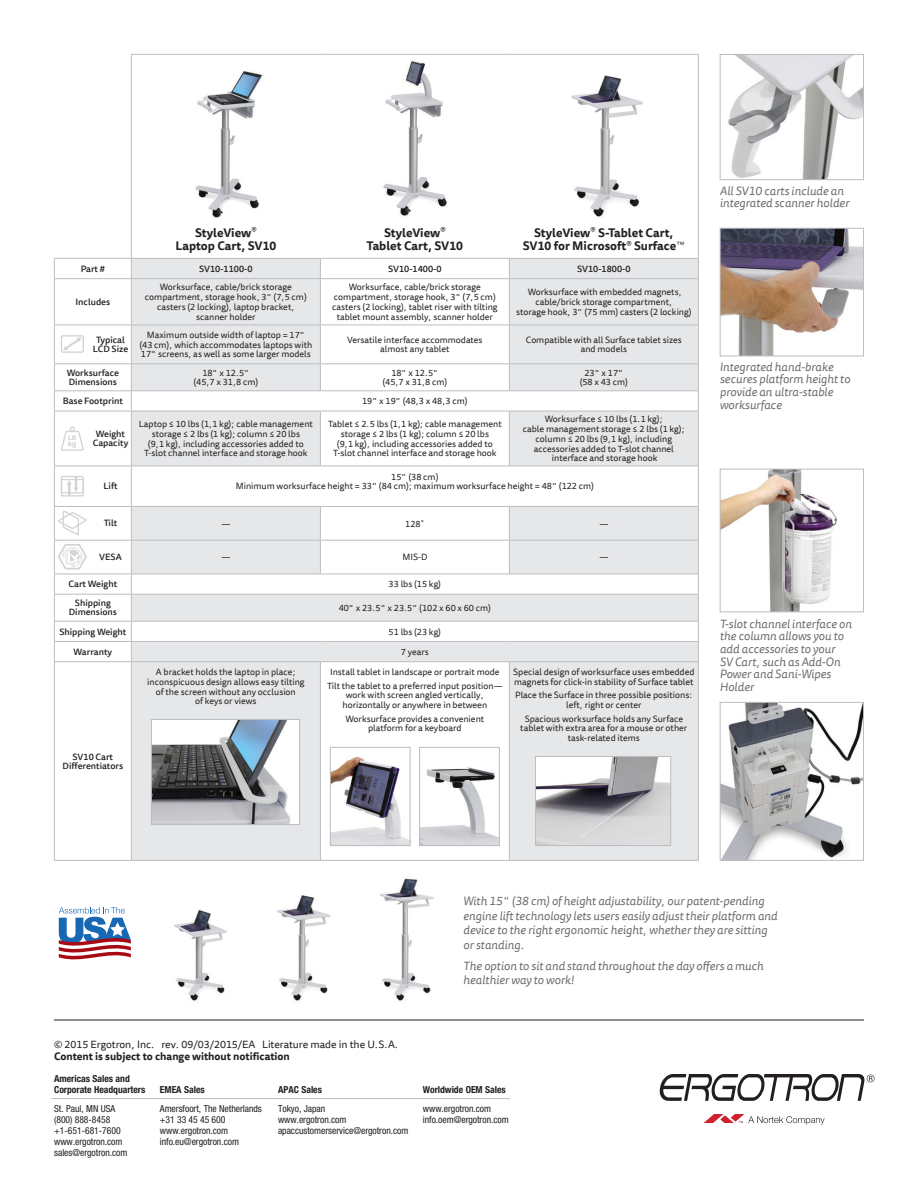
<style>
.page{position:relative;width:918px;height:1188px;background:#fff}
.page>*{position:absolute;margin:0;border:0;box-sizing:border-box;transform-origin:0 0}
.t1{font:italic 12px/12.8px "Tisa Sans Offc";color:#6c6d70}
.t2{font:700 12px/13.5px "Tisa Sans Offc";color:#231f20;text-align:center}
.t3{font:10.5px "Tisa Sans Offc";letter-spacing:-.005em;color:#231f20}
.t4{font:700 10.5px "Tisa Sans Offc";letter-spacing:-.005em;color:#231f20}
.t5{font:condensed 9.6px/11.1px "Helvetica Neue";letter-spacing:-.005em;color:#231f20}
.t6{font:700 condensed 9.6px/11.1px "Helvetica Neue";letter-spacing:-.005em;color:#231f20}
.t7{font:9px/9.8px "Tisa Sans Offc";color:#231f20;text-align:center}
.t8{font:500 9px/9px "Tisa Sans Offc";color:#231f20;text-align:center}
.s1{font-weight:300;font-size:10.5px}
</style>
<div class="page">
<svg style="left:660px;top:1074px;width:214px;height:27px"></svg>
<svg style="left:704px;top:1114px;width:121px;height:11px"></svg>
<hr style="left:54px;top:1020px;width:810px;height:1px;background:#231f20">
<svg style="left:132px;top:662px;width:566px;height:198px;fill:#e6e7e9"></svg>
<hr style="left:131px;top:54px;width:189px;height:1px;background:#bcbdc0">
<hr style="left:320px;top:54px;width:189px;height:1px;background:#bcbdc0">
<hr style="left:509px;top:54px;width:190px;height:1px;background:#bcbdc0">
<hr style="left:698px;top:55px;width:1px;height:170px;background:#bcbdc0">
<hr style="left:54px;top:662px;width:1px;height:198px;background:#bcbdc0">
<hr style="left:131px;top:662px;width:1px;height:198px;background:#bcbdc0">
<hr style="left:320px;top:662px;width:1px;height:198px;background:#bcbdc0">
<hr style="left:509px;top:662px;width:1px;height:198px;background:#bcbdc0">
<hr style="left:698px;top:662px;width:1px;height:198px;background:#bcbdc0">
<hr style="left:54px;top:860px;width:36px;height:1px;background:#bcbdc0">
<hr style="left:90px;top:860px;width:41px;height:1px;background:#bcbdc0">
<hr style="left:131px;top:860px;width:189px;height:1px;background:#bcbdc0">
<hr style="left:320px;top:860px;width:189px;height:1px;background:#bcbdc0">
<hr style="left:509px;top:860px;width:190px;height:1px;background:#bcbdc0">
<hr style="left:131px;top:55px;width:1px;height:170px;background:#bcbdc0">
<img style="left:195px;top:71px;width:68px;height:147px">
<img style="left:383px;top:60px;width:64px;height:156px">
<img style="left:571px;top:75px;width:72px;height:142px">
<svg style="left:54px;top:225px;width:645px;height:437px"></svg>
<img style="left:153px;top:721px;width:145px;height:102px">
<div style="left:151px;top:719px;width:149px;height:106px;border:1px solid #bcbdc0"></div>
<img style="left:537px;top:758px;width:132px;height:86px">
<div style="left:535px;top:756px;width:136px;height:90px;border:1px solid #bcbdc0"></div>
<img style="left:421px;top:749px;width:77px;height:95px">
<div style="left:419px;top:747px;width:81px;height:99px;border:1px solid #bcbdc0"></div>
<img style="left:332px;top:749px;width:76px;height:95px">
<div style="left:330px;top:747px;width:80px;height:99px;border:1px solid #bcbdc0"></div>
<img style="left:728px;top:56px;width:134px;height:122px">
<div style="left:720px;top:54px;width:144px;height:126px;border:1px solid #bcbdc0"></div>
<img style="left:722px;top:471px;width:115px;height:139px">
<div style="left:720px;top:469px;width:144px;height:143px;border:1px solid #bcbdc0"></div>
<img style="left:722px;top:230px;width:140px;height:124px">
<div style="left:720px;top:228px;width:144px;height:128px;border:1px solid #bcbdc0"></div>
<img style="left:722px;top:704px;width:140px;height:155px">
<div style="left:720px;top:702px;width:144px;height:159px;border:1px solid #bcbdc0"></div>
<img style="left:174px;top:910px;width:53px;height:91px">
<img style="left:277px;top:895px;width:54px;height:106px">
<img style="left:379px;top:878px;width:55px;height:123px">
<svg style="left:59px;top:907px;width:72px;height:52px"></svg>
<hr style="left:51px;top:1098px;width:351px;height:1px;background:#bbbcbe">
<hr style="left:402px;top:1098px;width:108px;height:1px;background:#bbbcbe">
<h1 class="t2" style="left:175px;top:226px;width:103px">StyleView<span class="s1">®<br></span>Laptop Cart, SV10</h1>
<h1 class="t2" style="left:367px;top:226px;width:98px">StyleView<span class="s1">®<br></span>Tablet Cart, SV10</h1>
<h1 class="t2" style="left:523px;top:226px;width:163px">StyleView<span class="s1">®</span> S-Tablet Cart,<br>SV10 for Microsoft<span class="s1">®</span> Surface<span class="s1">™</span></h1>
<p class="t8" style="left:81px;top:265px;width:26px">Part #</p>
<p class="t8" style="left:199px;top:265px;width:55px">SV10-1100-0</p>
<p class="t8" style="left:388px;top:265px;width:55px">SV10-1400-0</p>
<p class="t8" style="left:577px;top:265px;width:55px">SV10-1800-0</p>
<p class="t8" style="left:76px;top:298px;width:36px">Includes</p>
<p class="t7" style="left:145px;top:283px;width:163px">Worksurface, cable/brick storage compartment, storage hook, 3" (7,5 cm) casters (2 locking), laptop bracket, scanner holder</p>
<p class="t7" style="left:332px;top:283px;width:167px">Worksurface, cable/brick storage compartment, storage hook, 3" (7,5 cm) casters (2 locking), tablet riser with tilting tablet mount assembly, scanner holder</p>
<p class="t7" style="left:516px;top:288px;width:177px">Worksurface with embedded magnets, cable/brick storage compartment,<br>storage hook, 3" (75 mm) casters (2 locking)</p>
<p class="t8" style="left:93px;top:336px;width:37px">Typical<br>LCD Size</p>
<p class="t7" style="left:139px;top:330px;width:174px">Maximum outside width of laptop = 17" (43 cm), which accommodates laptops with<br>17" screens, as well as some larger models</p>
<p class="t7" style="left:347px;top:335px;width:137px">Versatile interface accommodates almost any tablet</p>
<p class="t7" style="left:526px;top:335px;width:157px">Compatible with all Surface tablet sizes and models</p>
<p class="t8" style="left:67px;top:369px;width:54px;text-align:left">Worksurface<br>Dimensions</p>
<p class="t7" style="left:193px;top:368px;width:66px">18" x 12.5" (45,7 x 31,8 cm)</p>
<p class="t7" style="left:382px;top:368px;width:66px">18" x 12.5" (45,7 x 31,8 cm)</p>
<p class="t7" style="left:580px;top:368px;width:50px">23" x 17" (58 x 43 cm)</p>
<p class="t8" style="left:63px;top:397px;width:62px">Base Footprint</p>
<p class="t7" style="left:362px;top:397px;width:107px">19" x 19" (48,3 x 48,3 cm)</p>
<p class="t8" style="left:93px;top:430px;width:37px">Weight<br>Capacity</p>
<p class="t7" style="left:139px;top:420px;width:176px">Laptop ≤ 10 lbs (1,1 kg); cable management storage ≤ 2 lbs (1 kg); column ≤ 20 lbs<br>(9,1 kg), including accessories added to T-slot channel interface and storage hook</p>
<p class="t7" style="left:328px;top:420px;width:175px">Tablet ≤ 2.5 lbs (1,1 kg); cable management storage ≤ 2 lbs (1 kg); column ≤ 20 lbs<br>(9,1 kg), including accessories added to T-slot channel interface and storage hook</p>
<p class="t7" style="left:523px;top:415px;width:164px">Worksurface ≤ 10 lbs (1.1 kg);<br>cable management storage ≤ 2 lbs (1 kg); column ≤ 20 lbs (9,1 kg), including accessories added to T-slot channel interface and storage hook</p>
<p class="t8" style="left:103px;top:482px;width:16px">Lift</p>
<p class="t7" style="left:236px;top:472px;width:360px">15" (38 cm)<br>Minimum worksurface height = 33" (84 cm); maximum worksurface height = 48" (122 cm)</p>
<p class="t8" style="left:104px;top:519px;width:15px">Tilt</p>
<p class="t7" style="left:221px;top:519px;width:10px">—</p>
<p class="t7" style="left:405px;top:519px;width:21px">128˚</p>
<p class="t7" style="left:599px;top:519px;width:10px">—</p>
<p class="t8" style="left:99px;top:553px;width:24px">VESA</p>
<p class="t7" style="left:221px;top:553px;width:10px">—</p>
<p class="t7" style="left:402px;top:553px;width:26px">MIS-D</p>
<p class="t7" style="left:599px;top:553px;width:10px">—</p>
<p class="t8" style="left:69px;top:580px;width:50px">Cart Weight</p>
<p class="t7" style="left:389px;top:580px;width:54px">33 lbs (15 kg)</p>
<p class="t8" style="left:69px;top:599px;width:50px">Shipping<br>Dimensions</p>
<p class="t7" style="left:339px;top:604px;width:154px">40" x 23.5" x 23.5" (102 x 60 x 60 cm)</p>
<p class="t8" style="left:59px;top:628px;width:68px">Shipping Weight</p>
<p class="t7" style="left:389px;top:627px;width:54px">51 lbs (23 kg)</p>
<p class="t8" style="left:74px;top:648px;width:40px">Warranty</p>
<p class="t7" style="left:401px;top:647px;width:30px">7 years</p>
<p class="t8" style="left:63px;top:753px;width:62px">SV10 Cart<br>Differentiators</p>
<p class="t7" style="left:147px;top:668px;width:159px">A bracket holds the laptop in place; inconspicuous design allows easy tilting of the screen without any occlusion<br>of keys or views</p>
<p class="t7" style="left:327px;top:666px;width:177px;line-height:13.5px">Install tablet in landscape or portrait mode<br>Tilt the tablet to a preferred input position—</p>
<p class="t7" style="left:343px;top:691px;width:146px">work with screen angled vertically, horizontally or anywhere in between</p>
<p class="t7" style="left:345px;top:714px;width:140px">Worksurface provides a convenient platform for a keyboard</p>
<p class="t7" style="left:513px;top:668px;width:183px;text-align:left">Special design of worksurface uses embedded magnets for click-in stability of Surface tablet</p>
<p class="t7" style="left:515px;top:691px;width:179px">Place the Surface in three possible positions: left, right or center</p>
<p class="t7" style="left:520px;top:714px;width:169px">Spacious worksurface holds any Surface tablet with extra area for a mouse or other task-related items</p>
<h1 class="t1" style="left:720px;top:185px;width:131px">All SV10 carts include an integrated scanner holder</h1>
<h1 class="t1" style="left:720px;top:361px;width:132px">Integrated hand-brake secures platform height to provide an ultra-stable worksurface</h1>
<h1 class="t1" style="left:720px;top:618px;width:134px">T-slot channel interface on the column allows you to add accessories to your<br>SV Cart, such as Add-On<br>Power and Sani-Wipes<br>Holder</h1>
<p class="t3" style="left:54px;top:1038px;width:346px">© 2015 Ergotron, Inc. rev. 09/03/2015/EA Literature made in the U.S.A.</p>
<p class="t4" style="left:54px;top:1050px;width:237px">Content is subject to change without notification</p>
<h1 class="t1" style="left:463px;top:895px;width:316px;line-height:14.4px">With 15" (38 cm) of height adjustability, our patent-pending engine lift technology lets users easily adjust their platform and device to the right ergonomic height, whether they are sitting or standing.</h1>
<h1 class="t1" style="left:463px;top:959px;width:302px;line-height:14.4px">The option to sit and stand throughout the day offers a much healthier way to work!</h1>
<p class="t6" style="left:54px;top:1073px;width:93px">Americas Sales and<br>Corporate Headquarters</p>
<p class="t6" style="left:160px;top:1084px;width:46px">EMEA Sales</p>
<p class="t6" style="left:278px;top:1084px;width:45px">APAC Sales</p>
<p class="t6" style="left:423px;top:1084px;width:85px">Worldwide OEM Sales</p>
<p class="t5" style="left:54px;top:1103px;width:75px">St. Paul, MN USA (800) 888-8458 +1-651-681-7600 www.ergotron.com sales@ergotron.com</p>
<p class="t5" style="left:160px;top:1103px;width:104px">Amersfoort, The Netherlands +31 33 45 45 600 www.ergotron.com info.eu@ergotron.com</p>
<p class="t5" style="left:278px;top:1103px;width:132px">Tokyo, Japan<br>www.ergotron.com apaccustomerservice@ergotron.com</p>
<p class="t5" style="left:423px;top:1103px;width:87px">www.ergotron.com info.oem@ergotron.com</p>
</div>
